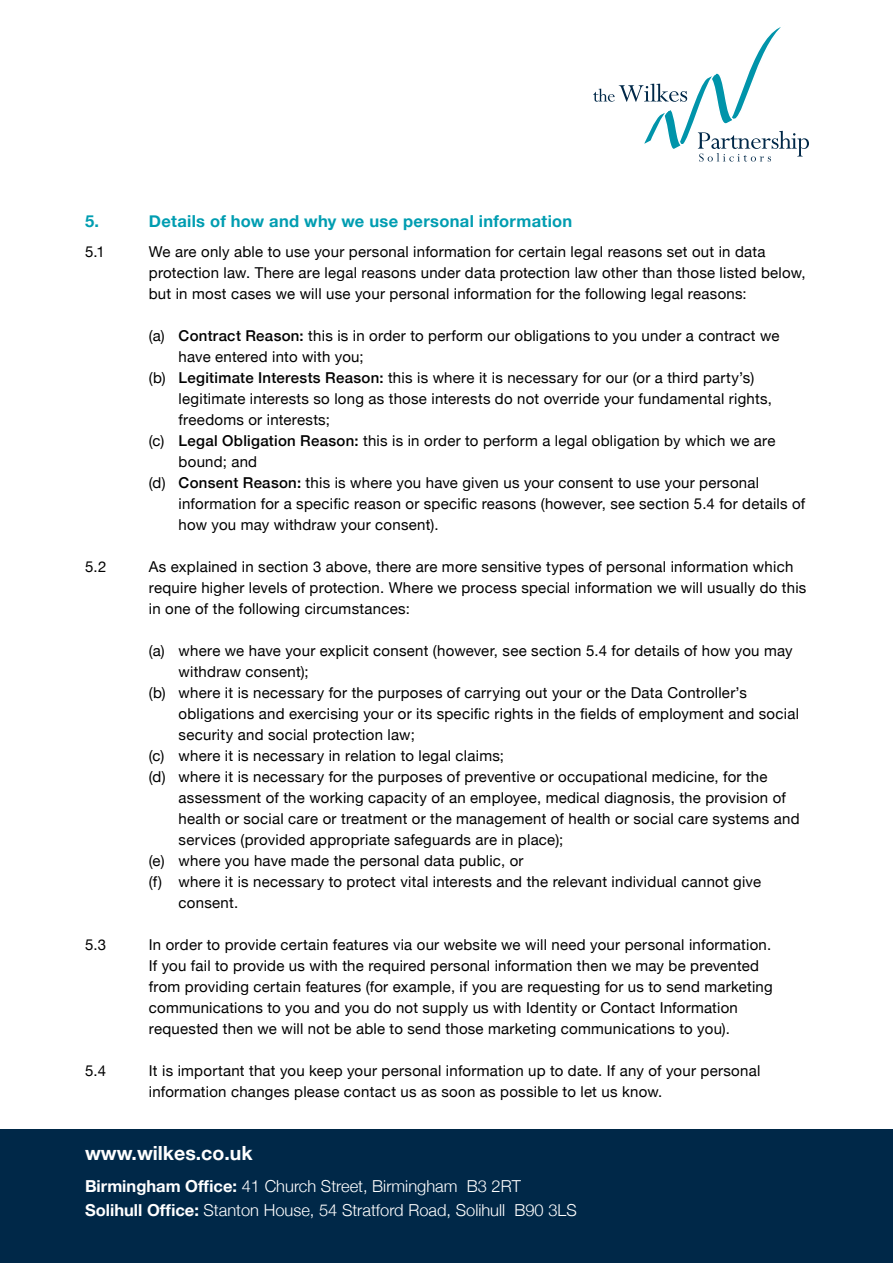
<style>
.page{position:relative;width:893px;height:1263px;background:#fff}
.page>*{position:absolute;margin:0;border:0;box-sizing:border-box;transform-origin:0 0}
.t1{font:700 19.5px "Helvetica Neue";color:#fff}
.t2{font:300 16.5px/24px "Helvetica Neue";color:#fff}
.t3{font:700 16.5px "Helvetica Neue";letter-spacing:.02em;color:#009db1}
.t4{font:15px/21px "Helvetica Neue";letter-spacing:.015em;color:#000}
.s1{font-weight:500}
.s2{font-weight:700}
</style>
<div class="page">
<div style="left:0;top:1129px;width:893px;height:134px;background:#002848"></div>
<svg style="left:593px;top:27px;width:216px;height:135px"></svg>
<p class="t3" style="left:85px;top:208px;width:16px">5.</p>
<p class="t3" style="left:149px;top:208px;width:425px">Details of how and why we use personal information</p>
<p class="t4" style="left:85px;top:242px;width:21px">5.1</p>
<p class="t4" style="left:149px;top:242px;width:658px">We are only able to use your personal information for certain legal reasons set out in data protection law. There are legal reasons under data protection law other than those listed below, but in most cases we will use your personal information for the following legal reasons:</p>
<p class="t4" style="left:149px;top:326px;width:632px">(a) <span class="s1">Contract Reason:</span> this is in order to perform our obligations to you under a contract we</p>
<p class="t4" style="left:179px;top:347px;width:187px">have entered into with you;</p>
<p class="t4" style="left:149px;top:368px;width:607px">(b) <span class="s1">Legitimate Interests Reason:</span> this is where it is necessary for our (or a third party’s)</p>
<p class="t4" style="left:179px;top:389px;width:595px">legitimate interests so long as those interests do not override your fundamental rights,</p>
<p class="t4" style="left:179px;top:410px;width:153px">freedoms or interests;</p>
<p class="t4" style="left:149px;top:431px;width:628px">(c) <span class="s1">Legal Obligation Reason:</span> this is in order to perform a legal obligation by which we are</p>
<p class="t4" style="left:179px;top:452px;width:80px">bound; and</p>
<p class="t4" style="left:149px;top:473px;width:612px">(d) <span class="s1">Consent Reason:</span> this is where you have given us your consent to use your personal</p>
<p class="t4" style="left:179px;top:494px;width:628px">information for a specific reason or specific reasons (however, see section 5.4 for details of</p>
<p class="t4" style="left:179px;top:515px;width:261px">how you may withdraw your consent).</p>
<p class="t4" style="left:85px;top:557px;width:23px">5.2</p>
<p class="t4" style="left:149px;top:557px;width:659px">As explained in section 3 above, there are more sensitive types of personal information which require higher levels of protection. Where we process special information we will usually do this in one of the following circumstances:</p>
<p class="t4" style="left:149px;top:641px;width:645px">(a) where we have your explicit consent (however, see section 5.4 for details of how you may</p>
<p class="t4" style="left:179px;top:662px;width:132px">withdraw consent);</p>
<p class="t4" style="left:149px;top:683px;width:599px">(b) where it is necessary for the purposes of carrying out your or the Data Controller’s</p>
<p class="t4" style="left:179px;top:704px;width:622px">obligations and exercising your or its specific rights in the fields of employment and social</p>
<p class="t4" style="left:179px;top:725px;width:238px">security and social protection law;</p>
<p class="t4" style="left:149px;top:746px;width:357px">(c) where it is necessary in relation to legal claims;</p>
<p class="t4" style="left:149px;top:767px;width:620px">(d) where it is necessary for the purposes of preventive or occupational medicine, for the</p>
<p class="t4" style="left:179px;top:788px;width:609px">assessment of the working capacity of an employee, medical diagnosis, the provision of</p>
<p class="t4" style="left:179px;top:809px;width:622px">health or social care or treatment or the management of health or social care systems and</p>
<p class="t4" style="left:179px;top:830px;width:386px">services (provided appropriate safeguards are in place);</p>
<p class="t4" style="left:149px;top:851px;width:376px">(e) where you have made the personal data public, or</p>
<p class="t4" style="left:149px;top:872px;width:614px">(f) where it is necessary to protect vital interests and the relevant individual cannot give</p>
<p class="t4" style="left:179px;top:893px;width:61px">consent.</p>
<p class="t4" style="left:85px;top:935px;width:23px">5.3</p>
<p class="t4" style="left:149px;top:935px;width:625px">In order to provide certain features via our website we will need your personal information.<br>If you fail to provide us with the required personal information then we may be prevented from providing certain features (for example, if you are requesting for us to send marketing communications to you and you do not supply us with Identity or Contact Information requested then we will not be able to send those marketing communications to you).</p>
<p class="t4" style="left:85px;top:1061px;width:23px">5.4</p>
<p class="t4" style="left:149px;top:1061px;width:613px">It is important that you keep your personal information up to date. If any of your personal information changes please contact us as soon as possible to let us know.</p>
<h1 class="t1" style="left:85px;top:1137px;width:169px">www.wilkes.co.uk</h1>
<p class="t2" style="left:85px;top:1173px;width:493px"><span class="s2">Birmingham Office:</span> 41 Church Street, Birmingham B3 2RT<br><span class="s2">Solihull Office:</span> Stanton House, 54 Stratford Road, Solihull B90 3LS</p>
</div>
